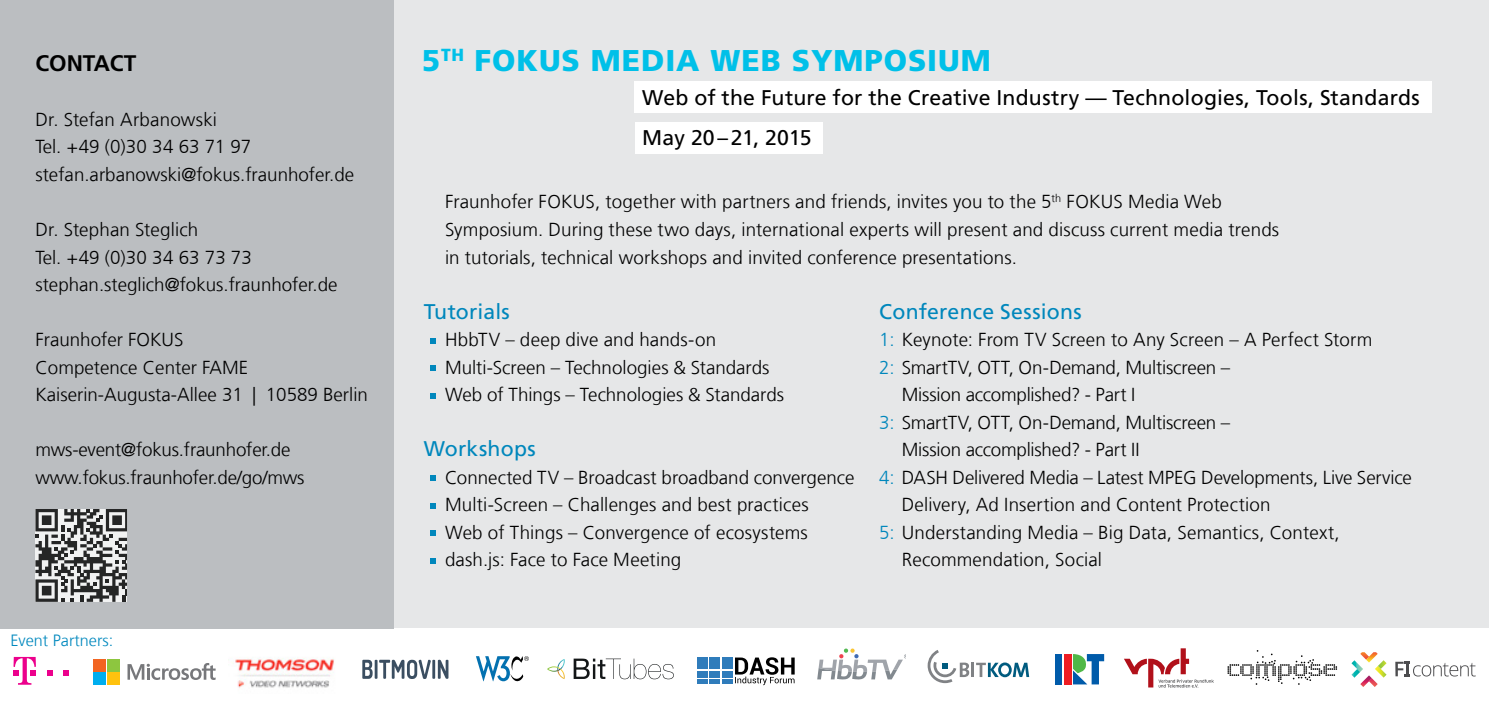
<style>
.page{position:relative;width:1489px;height:709px;background:#fff}
.page>*{position:absolute;margin:0;border:0;box-sizing:border-box;transform-origin:0 0}
.t1{font:900 30px "Frutiger LT Com";letter-spacing:.03em;color:#00c0e8}
.t2{font:700 22.5px "Frutiger LT Com";color:#000}
.t3{font:21.25px/40px "Frutiger LT Com";letter-spacing:.01em;color:#000}
.t4{font:21.25px "Frutiger LT Com";letter-spacing:.01em;color:#0087bc}
.t5{font:300 18.75px/27.5px "Frutiger LT Com";letter-spacing:.005em;color:#000}
.t6{font:300 16.25px "Frutiger LT Com";color:#0088be}
.s1{color:#0087bc}
</style>
<div class="page">
<div style="left:0;top:0;width:1488px;height:709px;background:#e6e7e8"></div>
<div style="left:0;top:628px;width:1488px;height:81px;background:#fff"></div>
<div style="left:0;top:0;width:393px;height:628px;background:#bbbec1"></div>
<svg style="left:430px;top:338px;width:6px;height:5px"></svg>
<svg style="left:430px;top:365px;width:6px;height:6px"></svg>
<svg style="left:430px;top:393px;width:6px;height:5px"></svg>
<div style="left:634px;top:81px;width:797px;height:32px;background:#fff"></div>
<div style="left:634px;top:122px;width:188px;height:32px;background:#fff"></div>
<svg style="left:35px;top:509px;width:92px;height:93px;background:#888889"></svg>
<svg style="left:430px;top:503px;width:6px;height:5px"></svg>
<svg style="left:430px;top:530px;width:6px;height:6px"></svg>
<svg style="left:430px;top:558px;width:6px;height:6px"></svg>
<svg style="left:430px;top:475px;width:6px;height:6px"></svg>
<svg style="left:1124px;top:648px;width:89px;height:40px"></svg>
<svg style="left:476px;top:656px;width:53px;height:25px"></svg>
<img style="left:735px;top:657px;width:60px;height:29px">
<img style="left:735px;top:657px;width:59px;height:17px">
<img style="left:735px;top:676px;width:59px;height:7px">
<div style="left:697px;top:657px;width:10px;height:12px;background:#2f7cbb"></div>
<div style="left:709px;top:657px;width:11px;height:12px;background:#2f7cbb"></div>
<div style="left:722px;top:657px;width:10px;height:12px;background:#2f7cbb"></div>
<div style="left:722px;top:671px;width:10px;height:6px;background:#2f7cbb"></div>
<div style="left:709px;top:671px;width:11px;height:6px;background:#2f7cbb"></div>
<hr style="left:709px;top:679px;width:11px;height:4px;background:#2f7cbb">
<hr style="left:722px;top:679px;width:10px;height:4px;background:#2f7cbb">
<hr style="left:697px;top:679px;width:10px;height:4px;background:#2f7cbb">
<div style="left:697px;top:671px;width:10px;height:6px;background:#2f7cbb"></div>
<svg style="left:127px;top:663px;width:89px;height:17px"></svg>
<div style="left:94px;top:659px;width:12px;height:12px;background:#f26522"></div>
<div style="left:107px;top:659px;width:13px;height:12px;background:#8dc63f"></div>
<div style="left:94px;top:672px;width:12px;height:13px;background:#00aeef"></div>
<div style="left:107px;top:672px;width:13px;height:13px;background:#ffc20e"></div>
<svg style="left:13px;top:657px;width:23px;height:27px"></svg>
<svg style="left:47px;top:670px;width:5px;height:5px"></svg>
<svg style="left:64px;top:670px;width:5px;height:5px"></svg>
<svg style="left:1351px;top:652px;width:35px;height:35px"></svg>
<svg style="left:1395px;top:661px;width:80px;height:15px"></svg>
<svg style="left:817px;top:648px;width:89px;height:31px"></svg>
<div style="left:1054px;top:654px;width:7px;height:30px;background:#005baa"></div>
<div style="left:1064px;top:654px;width:7px;height:30px;background:#ed1d24"></div>
<svg style="left:1073px;top:654px;width:31px;height:30px"></svg>
<hr style="left:971px;top:662px;width:3px;height:15px;background:#808285">
<svg style="left:927px;top:650px;width:42px;height:33px"></svg>
<svg style="left:976px;top:662px;width:53px;height:15px"></svg>
<svg style="left:1227px;top:650px;width:109px;height:34px"></svg>
<svg style="left:362px;top:659px;width:86px;height:20px"></svg>
<img style="left:235px;top:657px;width:99px;height:31px">
<svg style="left:547px;top:659px;width:17px;height:20px"></svg>
<svg style="left:573px;top:658px;width:100px;height:21px"></svg>
<p class="t2" style="left:35px;top:50px;width:102px">CONTACT</p>
<p class="t5" style="left:35px;top:106px;width:320px">Dr. Stefan Arbanowski<br>Tel. +49 (0)30 34 63 71 97 stefan.arbanowski@fokus.fraunhofer.de</p>
<p class="t5" style="left:35px;top:216px;width:303px">Dr. Stephan Steglich<br>Tel. +49 (0)30 34 63 73 73 stephan.steglich@fokus.fraunhofer.de</p>
<p class="t5" style="left:35px;top:326px;width:334px">Fraunhofer FOKUS<br>Competence Center FAME<br>Kaiserin-Augusta-Allee 31 | 10589 Berlin</p>
<p class="t5" style="left:35px;top:436px;width:270px">mws-event@fokus.fraunhofer.de www.fokus.fraunhofer.de/go/mws</p>
<p class="t6" style="left:10px;top:631px;width:104px">Event Partners:</p>
<h1 class="t1" style="left:422px;top:42px;width:570px">5<sup>TH</sup> FOKUS MEDIA WEB SYMPOSIUM</h1>
<p class="t3" style="left:642px;top:77px;width:779px">Web of the Future for the Creative Industry — Technologies, Tools, Standards<br>May 20–21, 2015</p>
<p class="t5" style="left:445px;top:188px;width:835px">Fraunhofer FOKUS, together with partners and friends, invites you to the 5<sup>th</sup> FOKUS Media Web<br>Symposium. During these two days, international experts will present and discuss current media trends in tutorials, technical workshops and invited conference presentations.</p>
<p class="t4" style="left:424px;top:298px;width:88px">Tutorials</p>
<p class="t5" style="left:445px;top:326px;width:340px">HbbTV – deep dive and hands-on<br>Multi-Screen – Technologies &amp; Standards<br>Web of Things – Technologies &amp; Standards</p>
<p class="t4" style="left:424px;top:436px;width:113px">Workshops</p>
<p class="t5" style="left:445px;top:463px;width:411px">Connected TV – Broadcast broadband convergence Multi-Screen – Challenges and best practices<br>Web of Things – Convergence of ecosystems dash.js: Face to Face Meeting</p>
<p class="t4" style="left:879px;top:298px;width:204px">Conference Sessions</p>
<p class="t5" style="left:879px;top:326px;width:494px"><span class="s1">1:</span> Keynote: From TV Screen to Any Screen – A Perfect Storm</p>
<p class="t5" style="left:879px;top:353px;width:352px"><span class="s1">2:</span> SmartTV, OTT, On-Demand, Multiscreen –</p>
<p class="t5" style="left:901px;top:381px;width:235px">Mission accomplished? - Part I</p>
<p class="t5" style="left:879px;top:408px;width:352px"><span class="s1">3:</span> SmartTV, OTT, On-Demand, Multiscreen –</p>
<p class="t5" style="left:901px;top:436px;width:239px">Mission accomplished? - Part II</p>
<p class="t5" style="left:879px;top:463px;width:534px"><span class="s1">4:</span> DASH Delivered Media – Latest MPEG Developments, Live Service</p>
<p class="t5" style="left:901px;top:491px;width:370px">Delivery, Ad Insertion and Content Protection</p>
<p class="t5" style="left:879px;top:518px;width:462px"><span class="s1">5:</span> Understanding Media – Big Data, Semantics, Context,</p>
<p class="t5" style="left:901px;top:546px;width:202px">Recommendation, Social</p>
</div>
